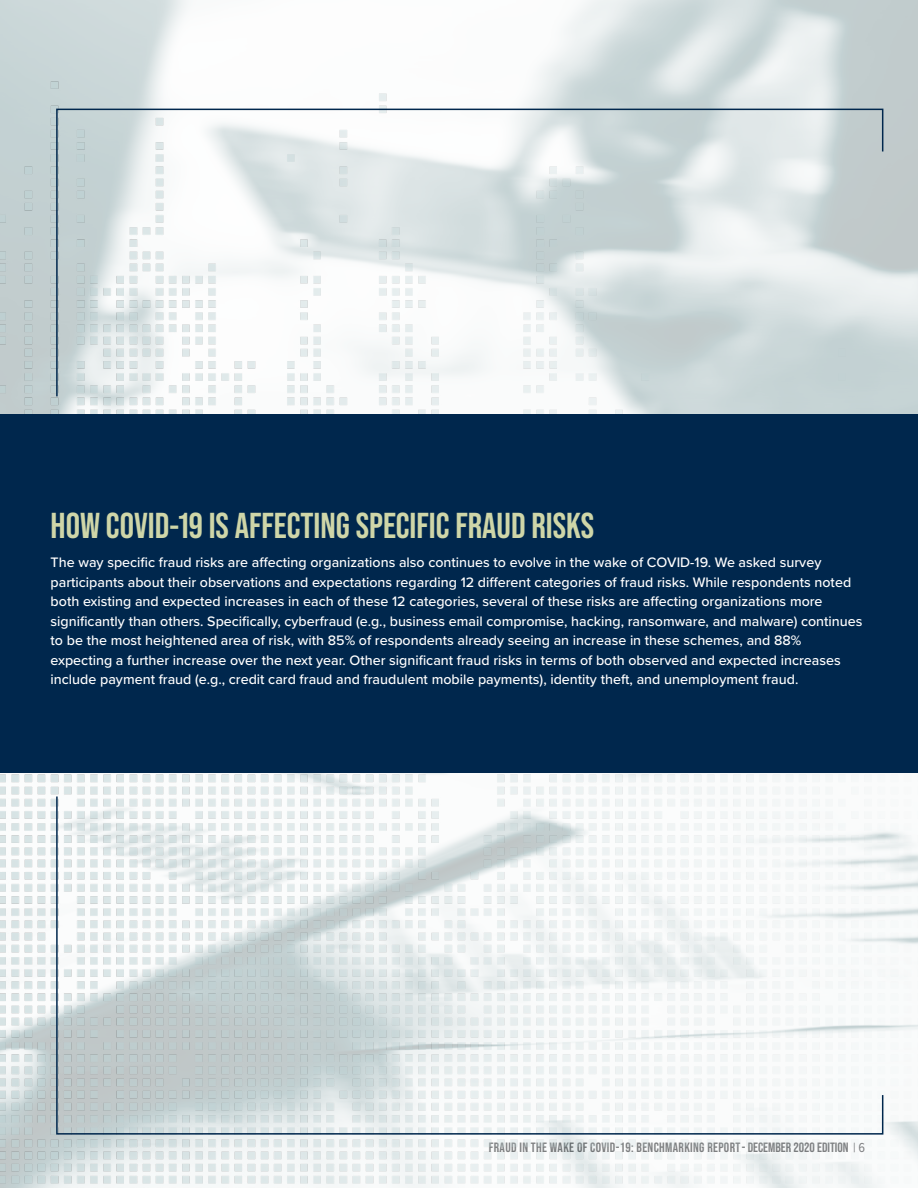
<style>
.page{position:relative;width:918px;height:1188px;background:#fff}
.page>*{position:absolute;margin:0;border:0;box-sizing:border-box;transform-origin:0 0}
.t1{font:700 36px "Bebas Neue Pro";color:#cfd6a8}
.t2{font:500 14.25px/19.5px "Proxima Nova";color:#fff}
.t3{font:13.5px "Bebas Neue";letter-spacing:.025em;color:#58595b}
.s1{font-family:"Proxima Nova Cond"}
</style>
<div class="page">
<img style="left:0;top:25px;width:918px;height:1163px">
<div style="left:0;top:415px;width:918px;height:358px;background:#00274d"></div>
<svg style="left:55px;top:108px;width:829px;height:290px"></svg>
<svg style="left:55px;top:795px;width:829px;height:340px"></svg>
<h1 class="t1" style="left:51px;top:505px;width:545px">HOW COVID-19 IS AFFECTING SPECIFIC FRAUD RISKS</h1>
<p class="t2" style="left:51px;top:552px;width:813px">The way specific fraud risks are affecting organizations also continues to evolve in the wake of COVID-19. We asked survey participants about their observations and expectations regarding 12 different categories of fraud risks. While respondents noted both existing and expected increases in each of these 12 categories, several of these risks are affecting organizations more significantly than others. Specifically, cyberfraud (e.g., business email compromise, hacking, ransomware, and malware) continues to be the most heightened area of risk, with 85% of respondents already seeing an increase in these schemes, and 88% expecting a further increase over the next year. Other significant fraud risks in terms of both observed and expected increases include payment fraud (e.g., credit card fraud and fraudulent mobile payments), identity theft, and unemployment fraud.</p>
<p class="t3" style="left:489px;top:1140px;width:378px">FRAUD IN THE WAKE OF COVID-19: BENCHMARKING REPORT - DECEMBER 2020 EDITION <span class="s1">| 6</span></p>
</div>
